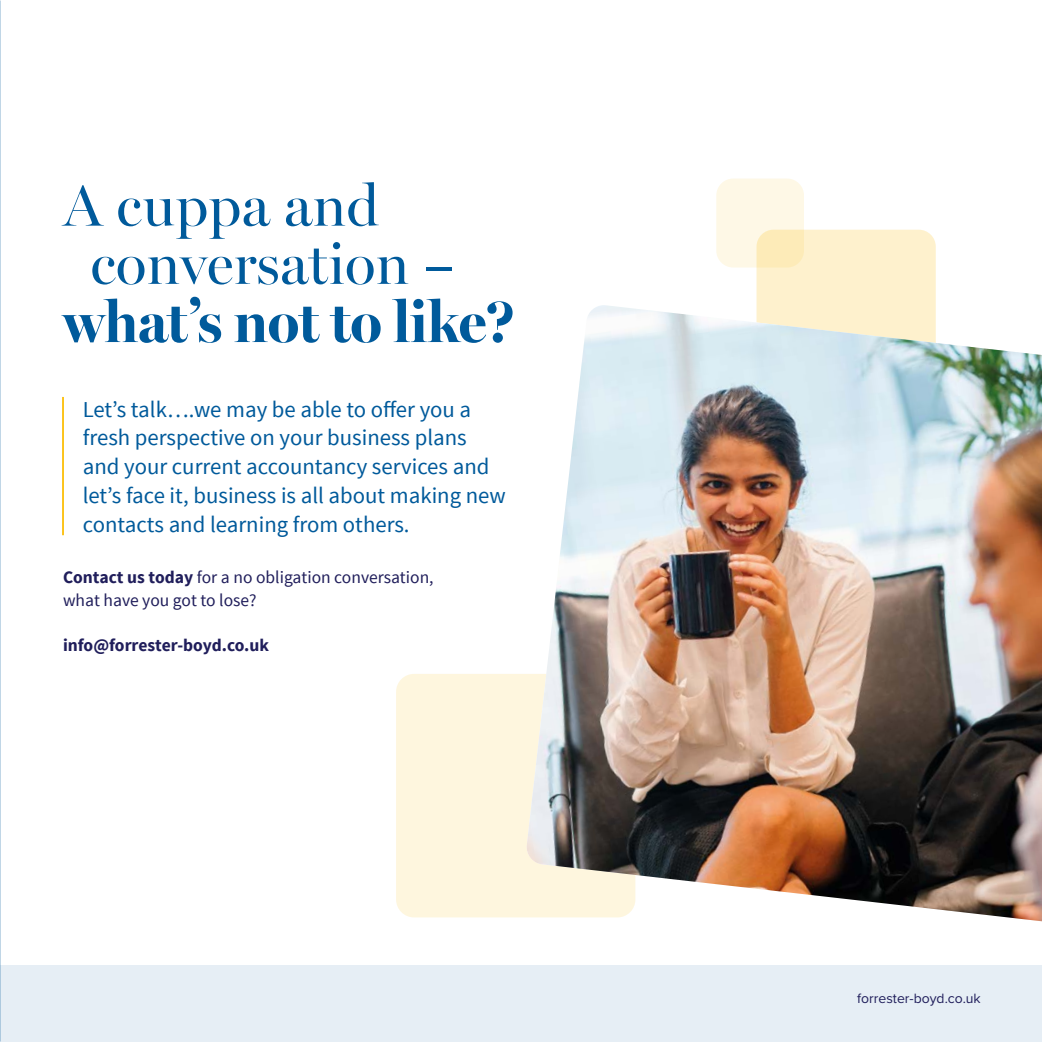
<style>
.page{position:relative;width:1042px;height:1042px;background:#fff}
.page>*{position:absolute;margin:0;border:0;box-sizing:border-box;transform-origin:0 0}
.t1{font:58.27px/58.1px "Miller Banner";color:#005a9b}
.t2{font:700 58.27px "Miller Banner";color:#005a9b}
.t3{font:22.75px/28.9px "Source Sans Pro";color:#005a9b}
.t4{font:17.5px/22.8px "Source Sans Pro";color:#201e5b}
.t5{font:700 17.5px "Source Sans Pro";color:#201e5b}
.t6{font:14px "Proxima Nova";color:#201e5b}
.s1{font-weight:700}
</style>
<div class="page">
<hr style="left:0;top:0;width:1px;height:997px;background:#201e5b">
<div style="left:0;top:965px;width:1042px;height:77px;background:#e6eef5"></div>
<div style="left:396px;top:674px;width:239px;height:243px;background:#fef6de;border-radius:18px"></div>
<div style="left:756px;top:230px;width:180px;height:181px;background:#fef1cd;border-radius:17px"></div>
<svg style="left:716px;top:178px;width:88px;height:90px;background:#fdf5dc"></svg>
<img style="left:526px;top:305px;width:516px;height:616px">
<hr style="left:62px;top:397px;width:2px;height:138px;background:#fcbc00">
<svg style="left:0;top:418px;width:1px;height:103px"></svg>
<img style="left:0;top:0;width:1px;height:418px">
<h1 class="t1" style="left:90px;top:176px;width:366px;text-indent:-28px">A cuppa and conversation –</h1>
<h1 class="t2" style="left:63px;top:287px;width:453px">what’s not to like?</h1>
<p class="t3" style="left:83px;top:395px;width:425px">Let’s talk….we may be able to offer you a fresh perspective on your business plans and your current accountancy services and let’s face it, business is all about making new contacts and learning from others.</p>
<p class="t4" style="left:63px;top:566px;width:372px"><span class="s1">Contact us today</span> for a no obligation conversation, what have you got to lose?</p>
<p class="t5" style="left:63px;top:634px;width:207px">info@forrester-boyd.co.uk</p>
<p class="t6" style="left:857px;top:988px;width:125px">forrester-boyd.co.uk</p>
</div>
